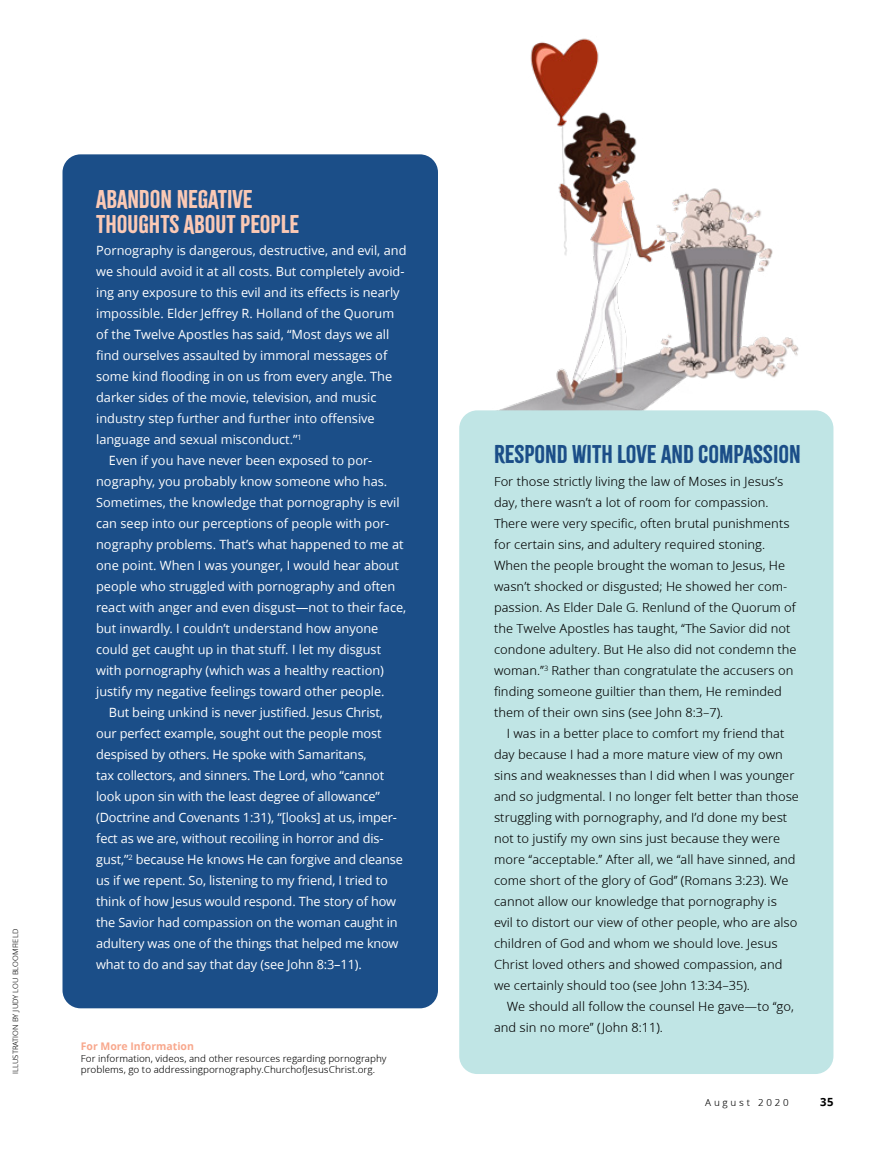
<style>
.page{position:relative;width:893px;height:1161px;background:#fff}
.page>*{position:absolute;margin:0;border:0;box-sizing:border-box;transform-origin:0 0}
.TOPIC-1_title{font:22.5px/25.5px "Citrus Gothic Solid";color:#fbc9b5}
.TOPIC-1_title-2{font:22.5px "Citrus Gothic Solid";color:#1b4e88}
.ARTCL_para{font:12.75px/21px "Zoramlds Lat";letter-spacing:-.01em;color:#fff}
.ARTCL_para-2{font:12.75px/21px "Zoramlds Lat";color:#000}
.TOPIC-1_para_first{font:12.75px/21px "Zoramlds Lat";color:#000}
.TOPIC-1_para_first-2{font:12.75px/21px "Zoramlds Lat";color:#fff}
.t1{font:700 11.25px "Zoramlds Lat";color:#000}
.INFO_title{font:700 10.5px "Zoramlds Lat";color:#f8a88d}
.INFO_para_first{font:9.75px/11.7px "Zoramlds Lat";color:#000}
.INFO_para_first-2{font:9.75px "Zoramlds Lat";letter-spacing:.28em;color:#000}
.CRDT_para{font:7.5px "Zoramlds Lat";color:#000}
</style>
<div class="page">
<div style="left:63px;top:154px;width:375px;height:854px;background:#1b4e88;border-radius:18px"></div>
<img style="left:499px;top:38px;width:300px;height:372px">
<div style="left:459px;top:410px;width:374px;height:664px;background:#c0e5e5;border-radius:18px"></div>
<p class="CRDT_para" style="left:10px;top:1074px;width:146px;rotate:-90deg">ILLUSTRATION BY JUDY LOU BLOOMFIELD</p>
<p class="TOPIC-1_title" style="left:96px;top:186px;width:205px">ABANDON NEGATIVE<br>THOUGHTS ABOUT PEOPLE</p>
<p class="TOPIC-1_para_first-2" style="left:96px;top:240px;width:312px">Pornography is dangerous, destructive, and evil, and we should avoid it at all costs. But completely avoid&shy;ing any exposure to this evil and its effects is nearly impossible. Elder Jeffrey R. Holland of the Quorum of the Twelve Apostles has said, “Most days we all find ourselves assaulted by immoral messages of some kind flooding in on us from every angle. The darker sides of the movie, television, and music industry step further and further into offensive language and sexual misconduct.”<sup>1</sup></p>
<p class="ARTCL_para" style="left:96px;top:450px;width:312px;text-indent:13px">Even if you have never been exposed to por&shy;nography, you probably know someone who has.<br>Sometimes, the knowledge that pornography is evil can seep into our perceptions of people with por&shy;nography problems. That’s what happened to me at one point. When I was younger, I would hear about people who struggled with pornography and often react with anger and even disgust—not to their face, but inwardly. I couldn’t understand how anyone could get caught up in that stuff. I let my disgust with pornography (which was a healthy reaction) justify my negative feelings toward other people.</p>
<p class="ARTCL_para" style="left:96px;top:702px;width:308px;text-indent:13px">But being unkind is never justified. Jesus Christ, our perfect example, sought out the people most despised by others. He spoke with Samaritans,<br>tax collectors, and sinners. The Lord, who “cannot look upon sin with the least degree of allowance” (Doctrine and Covenants 1:31), “[looks] at us, imper&shy;fect as we are, without recoiling in horror and dis&shy;gust,”<sup>2</sup> because He knows He can forgive and cleanse us if we repent. So, listening to my friend, I tried to think of how Jesus would respond. The story of how the Savior had compassion on the woman caught in adultery was one of the things that helped me know what to do and say that day (see John 8:3–11).</p>
<p class="INFO_title" style="left:81px;top:1038px;width:115px">For More Information</p>
<p class="INFO_para_first" style="left:81px;top:1052px;width:307px">For information, videos, and other resources regarding pornography problems, go to addressingpornography.ChurchofJesusChrist.org.</p>
<p class="TOPIC-1_title-2" style="left:494px;top:440px;width:308px">RESPOND WITH LOVE AND COMPASSION</p>
<p class="TOPIC-1_para_first" style="left:494px;top:471px;width:304px">For those strictly living the law of Moses in Jesus’s day, there wasn’t a lot of room for compassion.<br>There were very specific, often brutal punishments for certain sins, and adultery required stoning.<br>When the people brought the woman to Jesus, He wasn’t shocked or disgusted; He showed her com&shy;passion. As Elder Dale G. Renlund of the Quorum of the Twelve Apostles has taught, “The Savior did not condone adultery. But He also did not condemn the woman.”<sup>3</sup> Rather than congratulate the accusers on finding someone guiltier than them, He reminded them of their own sins (see John 8:3–7).</p>
<p class="ARTCL_para-2" style="left:494px;top:723px;width:306px;text-indent:13px">I was in a better place to comfort my friend that day because I had a more mature view of my own sins and weaknesses than I did when I was younger and so judgmental. I no longer felt better than those struggling with pornography, and I’d done my best not to justify my own sins just because they were more “acceptable.” After all, we “all have sinned, and come short of the glory of God” (Romans 3:23). We cannot allow our knowledge that pornography is evil to distort our view of other people, who are also children of God and whom we should love. Jesus Christ loved others and showed compassion, and we certainly should too (see John 13:34–35).</p>
<p class="ARTCL_para-2" style="left:494px;top:996px;width:301px;text-indent:13px">We should all follow the counsel He gave—to “go, and sin no more” (John 8:11).</p>
<p class="INFO_para_first-2" style="left:705px;top:1095px;width:85px">August 2020</p>
<p class="t1" style="left:820px;top:1093px;width:15px">35</p>
</div>
